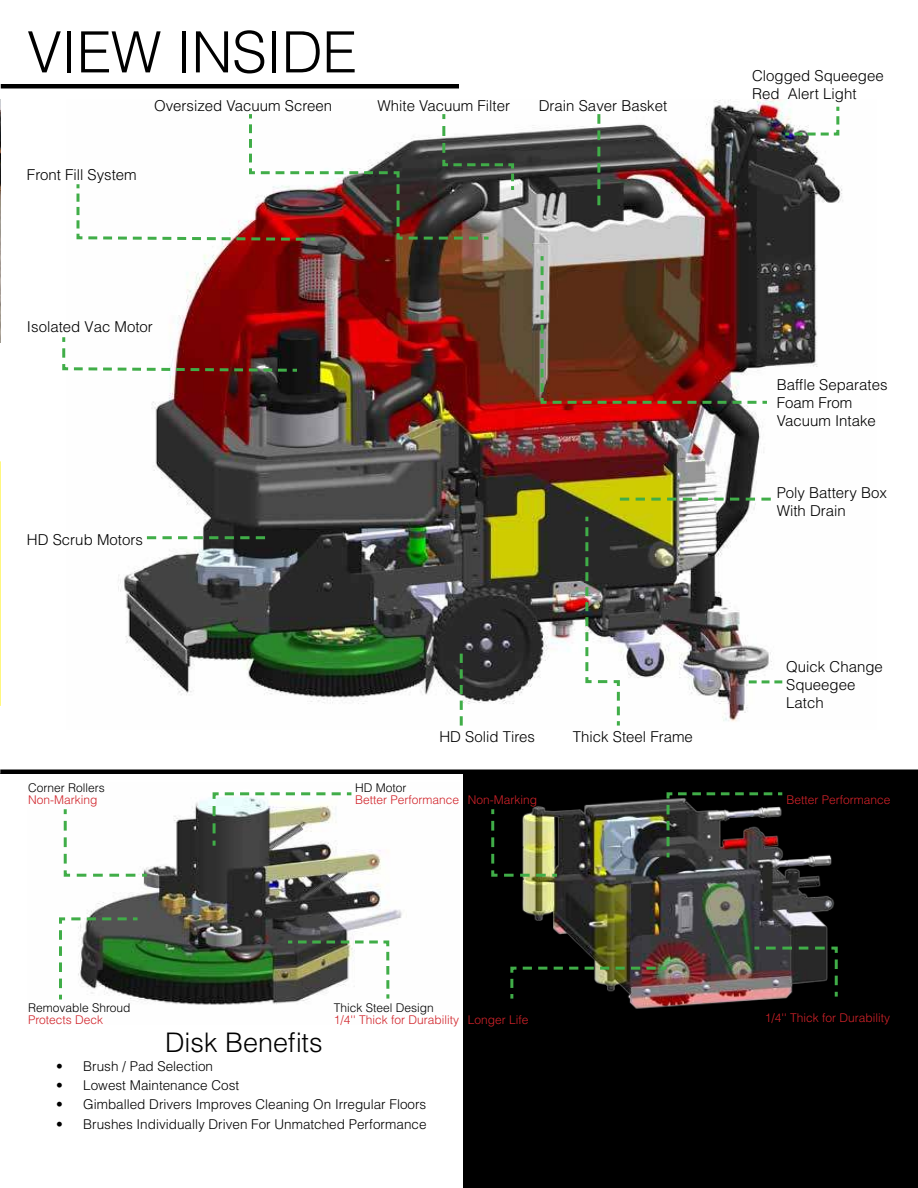
<style>
.page{position:relative;width:918px;height:1188px;background:#fff}
.page>*{position:absolute;margin:0;border:0;box-sizing:border-box;transform-origin:0 0}
.t1{font:300 57px "Helvetica";letter-spacing:-.01em;color:#000}
.t2{font:300 27px "Helvetica";color:#000}
.t3{font:300 15px/18px "Helvetica";color:#000}
.t4{font:300 13.5px "Helvetica";color:#000}
.t5{font:300 12px "Helvetica";color:#d12229}
.t6{font:300 12px "Helvetica";color:#000}
</style>
<div class="page">
<div style="left:464px;top:772px;width:454px;height:416px;background:#000"></div>
<img style="left:118px;top:100px;width:725px;height:626px">
<hr style="left:0;top:0;width:1px;height:100px;background:#000">
<div style="left:1px;top:84px;width:458px;height:5px;background:#000"></div>
<div style="left:0;top:769px;width:918px;height:5px;background:#000"></div>
<svg style="left:147px;top:536px;width:118px;height:3px"></svg>
<img style="left:584px;top:514px;width:37px;height:212px">
<svg style="left:460px;top:654px;width:3px;height:72px"></svg>
<svg style="left:782px;top:104px;width:59px;height:33px"></svg>
<svg style="left:76px;top:111px;width:440px;height:131px"></svg>
<svg style="left:62px;top:334px;width:238px;height:39px"></svg>
<svg style="left:539px;top:253px;width:231px;height:152px"></svg>
<svg style="left:620px;top:498px;width:151px;height:3px"></svg>
<img style="left:87px;top:797px;width:315px;height:208px">
<svg style="left:63px;top:806px;width:87px;height:72px"></svg>
<svg style="left:59px;top:916px;width:82px;height:86px"></svg>
<svg style="left:211px;top:792px;width:143px;height:57px"></svg>
<svg style="left:285px;top:939px;width:106px;height:63px"></svg>
<img style="left:522px;top:799px;width:313px;height:210px">
<img style="left:491px;top:806px;width:69px;height:72px">
<img style="left:510px;top:965px;width:160px;height:37px">
<svg style="left:665px;top:792px;width:120px;height:68px"></svg>
<svg style="left:752px;top:945px;width:86px;height:55px"></svg>
<img style="left:0;top:99px;width:1px;height:244px">
<img style="left:0;top:461px;width:1px;height:245px">
<svg style="left:749px;top:680px;width:33px;height:3px"></svg>
<svg style="left:597px;top:114px;width:3px;height:91px"></svg>
<h1 class="t1" style="left:27px;top:29px;width:331px">VIEW INSIDE</h1>
<p class="t3" style="left:154px;top:98px;width:180px">Oversized Vacuum Screen</p>
<p class="t3" style="left:378px;top:98px;width:134px">White Vacuum Filter</p>
<p class="t3" style="left:27px;top:167px;width:111px">Front Fill System</p>
<p class="t3" style="left:539px;top:98px;width:130px">Drain Saver Basket</p>
<p class="t3" style="left:27px;top:318px;width:127px">Isolated Vac Motor</p>
<p class="t3" style="left:27px;top:532px;width:117px">HD Scrub Motors</p>
<p class="t3" style="left:439px;top:729px;width:97px">HD Solid Tires</p>
<p class="t3" style="left:573px;top:729px;width:122px">Thick Steel Frame</p>
<p class="t3" style="left:752px;top:68px;width:133px">Clogged Squeegee<br>Red Alert Light</p>
<p class="t3" style="left:777px;top:377px;width:112px">Baffle Separates<br>Foam From<br>Vacuum Intake</p>
<p class="t3" style="left:777px;top:484px;width:112px">Poly Battery Box<br>With Drain</p>
<p class="t3" style="left:786px;top:659px;width:98px">Quick Change<br>Squeegee<br>Latch</p>
<p class="t6" style="left:28px;top:782px;width:78px">Corner Rollers</p>
<p class="t5" style="left:28px;top:794px;width:71px">Non-Marking</p>
<p class="t5" style="left:787px;top:795px;width:105px">Better Performance</p>
<p class="t6" style="left:355px;top:782px;width:53px">HD Motor</p>
<p class="t5" style="left:355px;top:794px;width:106px">Better Performance</p>
<p class="t5" style="left:468px;top:794px;width:71px">Non-Marking</p>
<p class="t6" style="left:28px;top:1003px;width:104px">Removable Shroud</p>
<p class="t5" style="left:28px;top:1015px;width:77px">Protects Deck</p>
<p class="t6" style="left:334px;top:1003px;width:102px">Thick Steel Design</p>
<p class="t5" style="left:334px;top:1015px;width:127px">1/4'' Thick for Durability</p>
<h2 class="t2" style="left:165px;top:1031px;width:159px">Disk Benefits</h2>
<p class="t4" style="left:56px;top:1061px;width:158px">• Brush / Pad Selection</p>
<p class="t4" style="left:56px;top:1080px;width:185px">• Lowest Maintenance Cost</p>
<p class="t4" style="left:56px;top:1099px;width:372px">• Gimballed Drivers Improves Cleaning On Irregular Floors</p>
<p class="t4" style="left:56px;top:1118px;width:372px">• Brushes Individually Driven For Unmatched Performance</p>
<p class="t5" style="left:468px;top:1015px;width:62px">Longer Life</p>
<p class="t5" style="left:765px;top:1013px;width:127px">1/4'' Thick for Durability</p>
</div>
